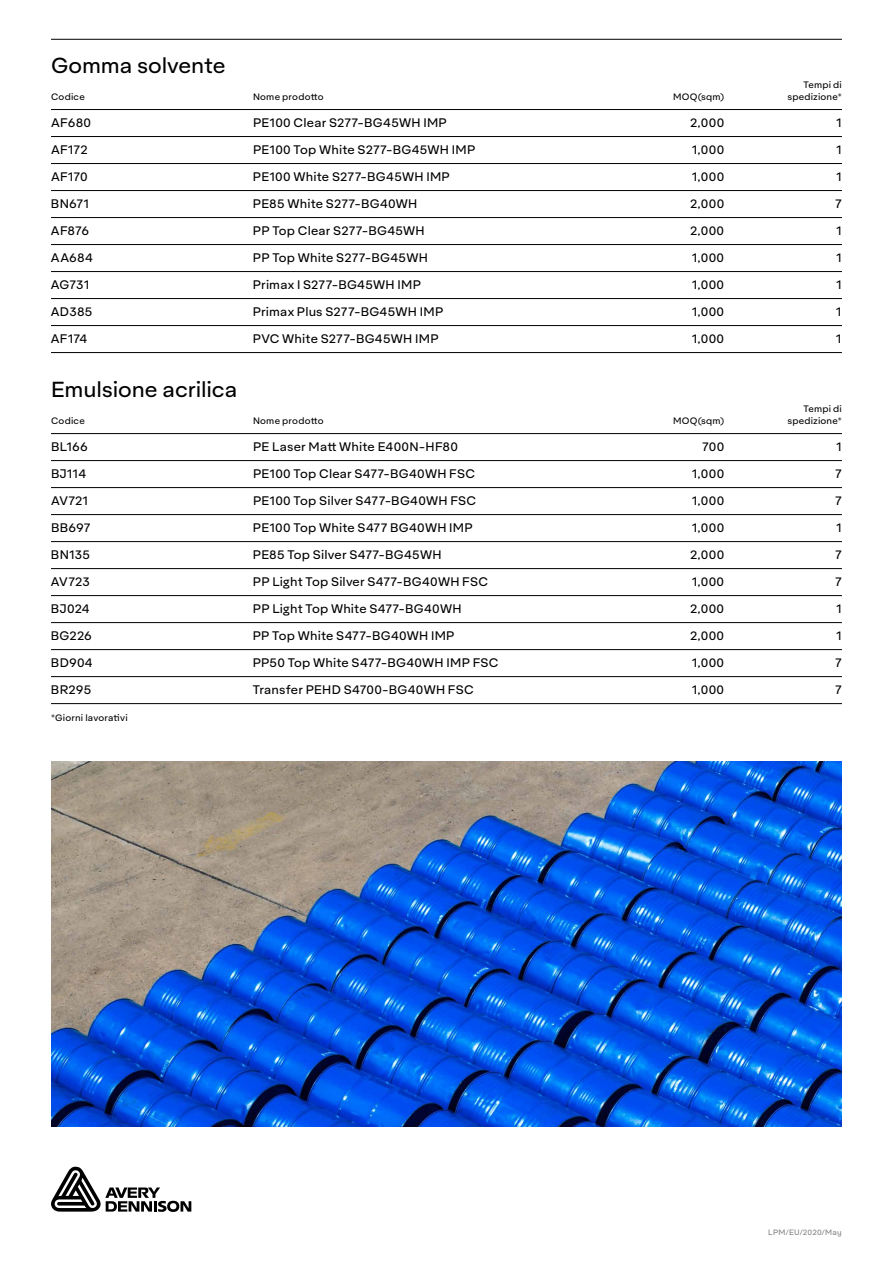
<style>
.page{position:relative;width:893px;height:1263px;background:#fff}
.page>*{position:absolute;margin:0;border:0;box-sizing:border-box;transform-origin:0 0}
.t1{font:21px "Aktifo A";letter-spacing:-.005em;color:#000}
.t2{font:12px "Aktifo A";letter-spacing:.015em;color:#000}
.t3{font:9px "Aktifo A";letter-spacing:.025em;color:#000}
.t4{font:7.5px "Aktifo A";letter-spacing:.02em;color:#808285}
</style>
<div class="page">
<svg style="left:51px;top:1166px;width:140px;height:46px"></svg>
<hr style="left:51px;top:39px;width:791px;height:1px;background:#000">
<hr style="left:51px;top:109px;width:791px;height:1px;background:#000">
<hr style="left:51px;top:136px;width:791px;height:1px;background:#000">
<hr style="left:51px;top:163px;width:791px;height:1px;background:#000">
<hr style="left:51px;top:190px;width:791px;height:1px;background:#000">
<hr style="left:51px;top:217px;width:791px;height:1px;background:#000">
<hr style="left:51px;top:244px;width:791px;height:1px;background:#000">
<hr style="left:51px;top:271px;width:791px;height:1px;background:#000">
<hr style="left:51px;top:298px;width:791px;height:1px;background:#000">
<hr style="left:51px;top:325px;width:791px;height:1px;background:#000">
<hr style="left:51px;top:352px;width:791px;height:1px;background:#000">
<hr style="left:51px;top:433px;width:791px;height:1px;background:#000">
<hr style="left:51px;top:460px;width:791px;height:1px;background:#000">
<hr style="left:51px;top:487px;width:791px;height:1px;background:#000">
<hr style="left:51px;top:514px;width:791px;height:1px;background:#000">
<hr style="left:51px;top:541px;width:791px;height:1px;background:#000">
<hr style="left:51px;top:568px;width:791px;height:1px;background:#000">
<hr style="left:51px;top:595px;width:791px;height:1px;background:#000">
<hr style="left:51px;top:622px;width:791px;height:1px;background:#000">
<hr style="left:51px;top:649px;width:791px;height:1px;background:#000">
<hr style="left:51px;top:676px;width:791px;height:1px;background:#000">
<hr style="left:51px;top:703px;width:791px;height:1px;background:#000">
<img style="left:51px;top:762px;width:791px;height:364px">
<h1 class="t1" style="left:51px;top:52px;width:176px">Gomma solvente</h1>
<p class="t3" style="left:51px;top:91px;width:35px">Codice</p>
<p class="t3" style="left:253px;top:91px;width:72px">Nome prodotto</p>
<p class="t3" style="left:673px;top:91px;width:53px">MOQ(sqm)</p>
<p class="t3" style="left:787px;top:91px;width:56px">spedizione*</p>
<p class="t2" style="left:51px;top:115px;width:42px">AF680</p>
<p class="t2" style="left:253px;top:115px;width:195px">PE100 Clear S277-BG45WH IMP</p>
<p class="t2" style="left:690px;top:115px;width:36px">2,000</p>
<p class="t2" style="left:836px;top:115px;width:7px">1</p>
<p class="t2" style="left:51px;top:142px;width:38px">AF172</p>
<p class="t2" style="left:253px;top:142px;width:224px">PE100 Top White S277-BG45WH IMP</p>
<p class="t2" style="left:692px;top:142px;width:34px">1,000</p>
<p class="t2" style="left:836px;top:142px;width:7px">1</p>
<p class="t2" style="left:51px;top:169px;width:38px">AF170</p>
<p class="t2" style="left:253px;top:169px;width:198px">PE100 White S277-BG45WH IMP</p>
<p class="t2" style="left:692px;top:169px;width:34px">1,000</p>
<p class="t2" style="left:836px;top:169px;width:7px">1</p>
<p class="t2" style="left:51px;top:196px;width:40px">BN671</p>
<p class="t2" style="left:253px;top:196px;width:166px">PE85 White S277-BG40WH</p>
<p class="t2" style="left:690px;top:196px;width:36px">2,000</p>
<p class="t2" style="left:835px;top:196px;width:8px">7</p>
<p class="t2" style="left:51px;top:223px;width:40px">AF876</p>
<p class="t2" style="left:253px;top:223px;width:173px">PP Top Clear S277-BG45WH</p>
<p class="t2" style="left:690px;top:223px;width:36px">2,000</p>
<p class="t2" style="left:836px;top:223px;width:7px">1</p>
<p class="t2" style="left:51px;top:250px;width:43px">AA684</p>
<p class="t2" style="left:253px;top:250px;width:176px">PP Top White S277-BG45WH</p>
<p class="t2" style="left:692px;top:250px;width:34px">1,000</p>
<p class="t2" style="left:836px;top:250px;width:7px">1</p>
<p class="t2" style="left:51px;top:277px;width:40px">AG731</p>
<p class="t2" style="left:253px;top:277px;width:169px">Primax I S277-BG45WH IMP</p>
<p class="t2" style="left:692px;top:277px;width:34px">1,000</p>
<p class="t2" style="left:836px;top:277px;width:7px">1</p>
<p class="t2" style="left:51px;top:304px;width:43px">AD385</p>
<p class="t2" style="left:253px;top:304px;width:192px">Primax Plus S277-BG45WH IMP</p>
<p class="t2" style="left:692px;top:304px;width:34px">1,000</p>
<p class="t2" style="left:836px;top:304px;width:7px">1</p>
<p class="t2" style="left:51px;top:331px;width:38px">AF174</p>
<p class="t2" style="left:253px;top:331px;width:187px">PVC White S277-BG45WH IMP</p>
<p class="t2" style="left:692px;top:331px;width:34px">1,000</p>
<p class="t2" style="left:836px;top:331px;width:7px">1</p>
<h1 class="t1" style="left:51px;top:376px;width:188px">Emulsione acrilica</h1>
<p class="t3" style="left:51px;top:415px;width:35px">Codice</p>
<p class="t3" style="left:253px;top:415px;width:72px">Nome prodotto</p>
<p class="t3" style="left:673px;top:415px;width:53px">MOQ(sqm)</p>
<p class="t3" style="left:787px;top:415px;width:56px">spedizione*</p>
<p class="t2" style="left:51px;top:439px;width:38px">BL166</p>
<p class="t2" style="left:253px;top:439px;width:207px">PE Laser Matt White E400N-HF80</p>
<p class="t2" style="left:702px;top:439px;width:24px">700</p>
<p class="t2" style="left:836px;top:439px;width:7px">1</p>
<p class="t2" style="left:51px;top:466px;width:37px">BJ114</p>
<p class="t2" style="left:253px;top:466px;width:224px">PE100 Top Clear S477-BG40WH FSC</p>
<p class="t2" style="left:692px;top:466px;width:34px">1,000</p>
<p class="t2" style="left:835px;top:466px;width:8px">7</p>
<p class="t2" style="left:51px;top:493px;width:39px">AV721</p>
<p class="t2" style="left:253px;top:493px;width:225px">PE100 Top Silver S477-BG40WH FSC</p>
<p class="t2" style="left:692px;top:493px;width:34px">1,000</p>
<p class="t2" style="left:835px;top:493px;width:8px">7</p>
<p class="t2" style="left:51px;top:520px;width:41px">BB697</p>
<p class="t2" style="left:253px;top:520px;width:221px">PE100 Top White S477 BG40WH IMP</p>
<p class="t2" style="left:692px;top:520px;width:34px">1,000</p>
<p class="t2" style="left:836px;top:520px;width:7px">1</p>
<p class="t2" style="left:51px;top:547px;width:41px">BN135</p>
<p class="t2" style="left:253px;top:547px;width:190px">PE85 Top Silver S477-BG45WH</p>
<p class="t2" style="left:690px;top:547px;width:36px">2,000</p>
<p class="t2" style="left:835px;top:547px;width:8px">7</p>
<p class="t2" style="left:51px;top:574px;width:41px">AV723</p>
<p class="t2" style="left:253px;top:574px;width:237px">PP Light Top Silver S477-BG40WH FSC</p>
<p class="t2" style="left:692px;top:574px;width:34px">1,000</p>
<p class="t2" style="left:835px;top:574px;width:8px">7</p>
<p class="t2" style="left:51px;top:601px;width:40px">BJ024</p>
<p class="t2" style="left:253px;top:601px;width:210px">PP Light Top White S477-BG40WH</p>
<p class="t2" style="left:690px;top:601px;width:36px">2,000</p>
<p class="t2" style="left:836px;top:601px;width:7px">1</p>
<p class="t2" style="left:51px;top:628px;width:43px">BG226</p>
<p class="t2" style="left:253px;top:628px;width:203px">PP Top White S477-BG40WH IMP</p>
<p class="t2" style="left:690px;top:628px;width:36px">2,000</p>
<p class="t2" style="left:836px;top:628px;width:7px">1</p>
<p class="t2" style="left:51px;top:655px;width:43px">BD904</p>
<p class="t2" style="left:253px;top:655px;width:247px">PP50 Top White S477-BG40WH IMP FSC</p>
<p class="t2" style="left:692px;top:655px;width:34px">1,000</p>
<p class="t2" style="left:835px;top:655px;width:8px">7</p>
<p class="t2" style="left:51px;top:682px;width:42px">BR295</p>
<p class="t2" style="left:253px;top:682px;width:222px">Transfer PEHD S4700-BG40WH FSC</p>
<p class="t2" style="left:692px;top:682px;width:34px">1,000</p>
<p class="t2" style="left:835px;top:682px;width:8px">7</p>
<p class="t3" style="left:51px;top:712px;width:78px">*Giorni lavorativi</p>
<p class="t3" style="left:803px;top:79px;width:40px">Tempi di</p>
<p class="t3" style="left:803px;top:403px;width:40px">Tempi di</p>
<p class="t4" style="left:768px;top:1227px;width:75px">LPM/EU/2020/May</p>
</div>
